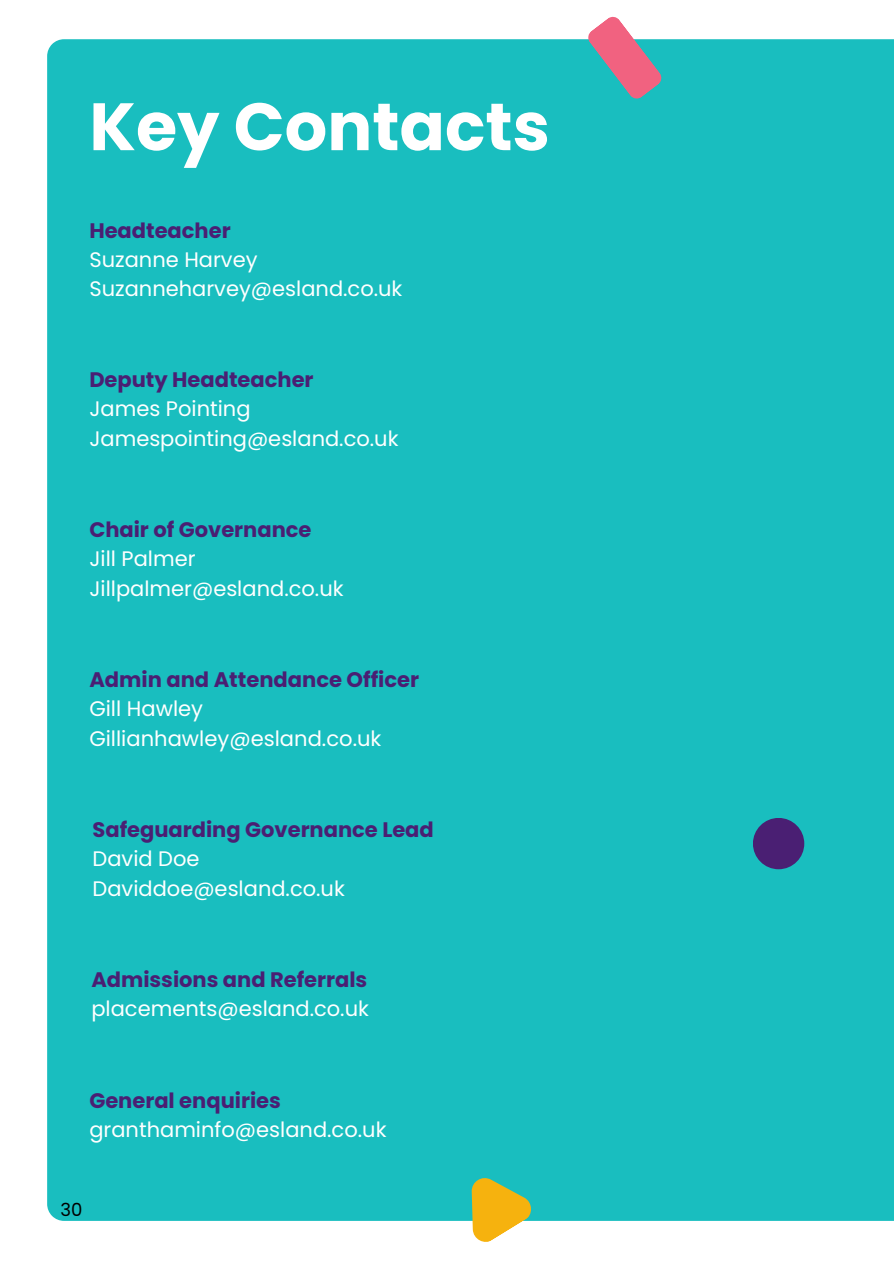
<style>
.page{position:relative;width:894px;height:1264px;background:#fff}
.page>*{position:absolute;margin:0;border:0;box-sizing:border-box;transform-origin:0 0}
.t1{font:700 66.9px "Poppins";color:#fff}
.t2{font:21px/29.2px "Poppins";color:#fff}
.t3{font:700 21px "Poppins";color:#4a1f73}
.t4{font:18px "Poppins";color:#000}
</style>
<div class="page">
<div style="left:47px;top:39px;width:846px;height:1181px;background:#19bebf"></div>
<svg style="left:588px;top:17px;width:73px;height:82px"></svg>
<div style="left:752px;top:818px;width:52px;height:51px;background:#4a1f73;border-radius:50%"></div>
<svg style="left:446px;top:1159px;width:92px;height:83px"></svg>
<h1 class="t1" style="left:89px;top:80px;width:462px">Key Contacts</h1>
<p class="t3" style="left:89px;top:215px;width:143px">Headteacher</p>
<p class="t2" style="left:89px;top:245px;width:314px">Suzanne Harvey<br>Suzanneharvey@esland.co.uk</p>
<p class="t3" style="left:89px;top:365px;width:226px">Deputy Headteacher</p>
<p class="t2" style="left:89px;top:394px;width:310px">James Pointing<br>Jamespointing@esland.co.uk</p>
<p class="t3" style="left:89px;top:515px;width:223px">Chair of Governance</p>
<p class="t2" style="left:89px;top:544px;width:256px">Jill Palmer<br>Jillpalmer@esland.co.uk</p>
<p class="t3" style="left:89px;top:665px;width:331px">Admin and Attendance Officer</p>
<p class="t2" style="left:89px;top:694px;width:293px">Gill Hawley<br>Gillianhawley@esland.co.uk</p>
<p class="t3" style="left:92px;top:815px;width:343px">Safeguarding Governance Lead</p>
<p class="t2" style="left:92px;top:844px;width:254px">David Doe<br>Daviddoe@esland.co.uk</p>
<p class="t3" style="left:91px;top:965px;width:277px">Admissions and Referrals</p>
<p class="t2" style="left:91px;top:994px;width:279px">placements@esland.co.uk</p>
<p class="t3" style="left:89px;top:1085px;width:193px">General enquiries</p>
<p class="t2" style="left:89px;top:1115px;width:298px">granthaminfo@esland.co.uk</p>
<p class="t4" style="left:61px;top:1196px;width:23px">30</p>
</div>
